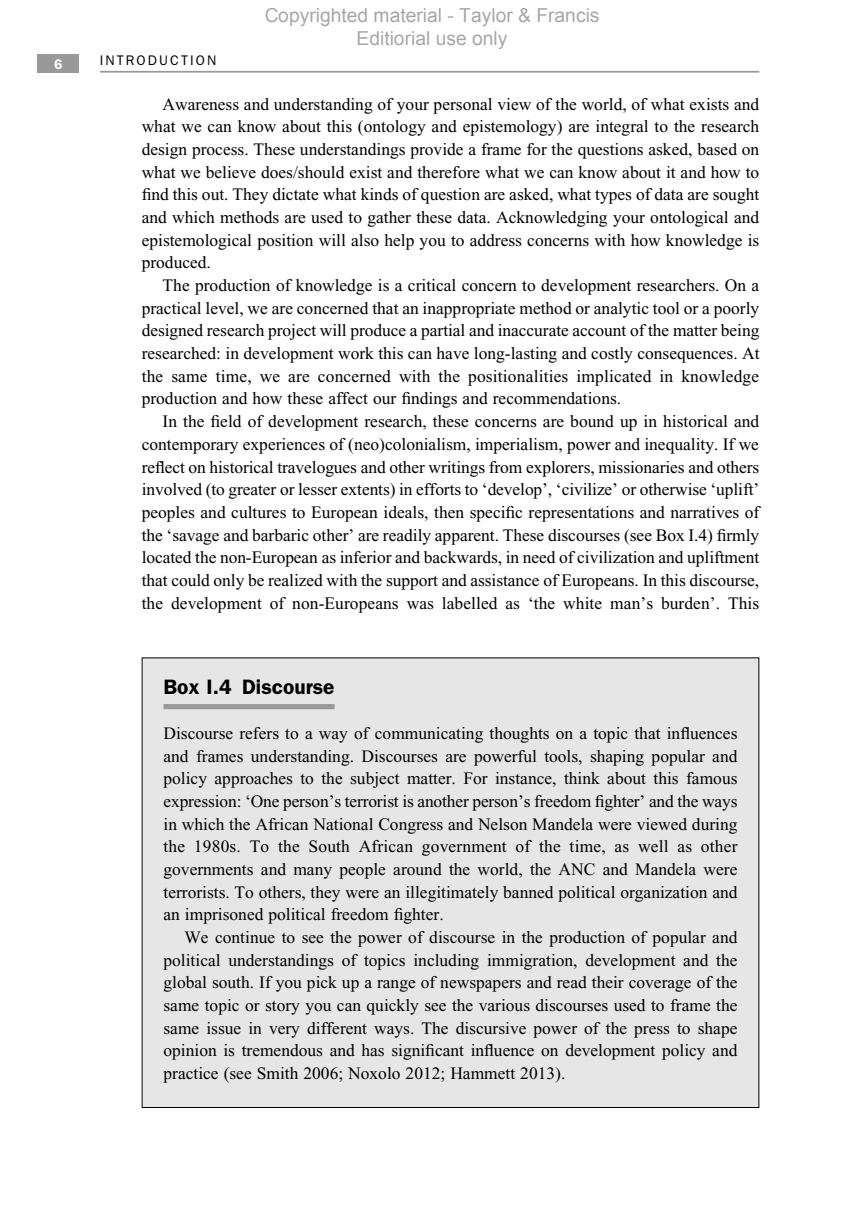
<style>
.page{position:relative;width:864px;height:1221px;background:#fff}
.page>*{position:absolute;margin:0;border:0;box-sizing:border-box;transform-origin:0 0}
.t1{font:600 21px "Franklin Gothic";color:#000}
.t2{font:19.25px/23.1px "Arial";color:rgb(0 0 0/.35);text-align:center}
.t3{font:17.5px/22.6px "Times New Roman";color:#000;text-align:justify}
.t4{font:14px "Franklin Gothic";letter-spacing:.15em;color:#000}
.t5{font:600 14px "Franklin Gothic";color:#fff}
</style>
<div class="page">
<div style="left:142px;top:658px;width:616px;height:448px;background:#e6e6e6"></div>
<div style="left:163px;top:704px;width:171px;height:5px;background:#999"></div>
<hr style="left:100px;top:71px;width:659px;height:2px;background:#999">
<div style="left:37px;top:55px;width:42px;height:18px;background:#999"></div>
<p class="t5" style="left:54px;top:59px;width:10px">6</p>
<p class="t4" style="left:100px;top:55px;width:118px">INTRODUCTION</p>
<p class="t2" style="left:264px;top:4px;width:336px">Copyrighted material - Taylor &amp; Francis<br>Editiorial use only</p>
<p class="t3" style="left:142px;top:94px;width:619px;text-indent:21px">Awareness and understanding of your personal view of the world, of what exists and what we can know about this (ontology and epistemology) are integral to the research design process. These understandings provide a frame for the questions asked, based on what we believe does/should exist and therefore what we can know about it and how to find this out. They dictate what kinds of question are asked, what types of data are sought and which methods are used to gather these data. Acknowledging your ontological and epistemological position will also help you to address concerns with how knowledge is produced.</p>
<p class="t3" style="left:142px;top:275px;width:619px;text-indent:21px">The production of knowledge is a critical concern to development researchers. On a practical level, we are concerned that an inappropriate method or analytic tool or a poorly designed research project will produce a partial and inaccurate account of the matter being researched: in development work this can have long-lasting and costly consequences. At the same time, we are concerned with the positionalities implicated in knowledge production and how these affect our findings and recommendations.</p>
<p class="t3" style="left:142px;top:411px;width:619px;text-indent:21px">In the field of development research, these concerns are bound up in historical and contemporary experiences of (neo)colonialism, imperialism, power and inequality. If we reflect on historical travelogues and other writings from explorers, missionaries and others involved (to greater or lesser extents) in efforts to ‘develop’, ‘civilize’ or otherwise ‘uplift’ peoples and cultures to European ideals, then specific representations and narratives of the ‘savage and barbaric other’ are readily apparent. These discourses (see Box I.4) firmly located the non-European as inferior and backwards, in need of civilization and upliftment that could only be realized with the support and assistance of Europeans. In this discourse, the development of non-Europeans was labelled as ‘the white man’s burden’. This</p>
<p class="t1" style="left:163px;top:679px;width:172px">Box I.4 Discourse</p>
<p class="t3" style="left:163px;top:723px;width:575px">Discourse refers to a way of communicating thoughts on a topic that influences and frames understanding. Discourses are powerful tools, shaping popular and policy approaches to the subject matter. For instance, think about this famous expression: ‘One person’s terrorist is another person’s freedom fighter’ and the ways in which the African National Congress and Nelson Mandela were viewed during the 1980s. To the South African government of the time, as well as other governments and many people around the world, the ANC and Mandela were terrorists. To others, they were an illegitimately banned political organization and an imprisoned political freedom fighter.</p>
<p class="t3" style="left:163px;top:927px;width:575px;text-indent:21px">We continue to see the power of discourse in the production of popular and political understandings of topics including immigration, development and the global south. If you pick up a range of newspapers and read their coverage of the same topic or story you can quickly see the various discourses used to frame the same issue in very different ways. The discursive power of the press to shape opinion is tremendous and has significant influence on development policy and practice (see Smith 2006; Noxolo 2012; Hammett 2013).</p>
</div>
